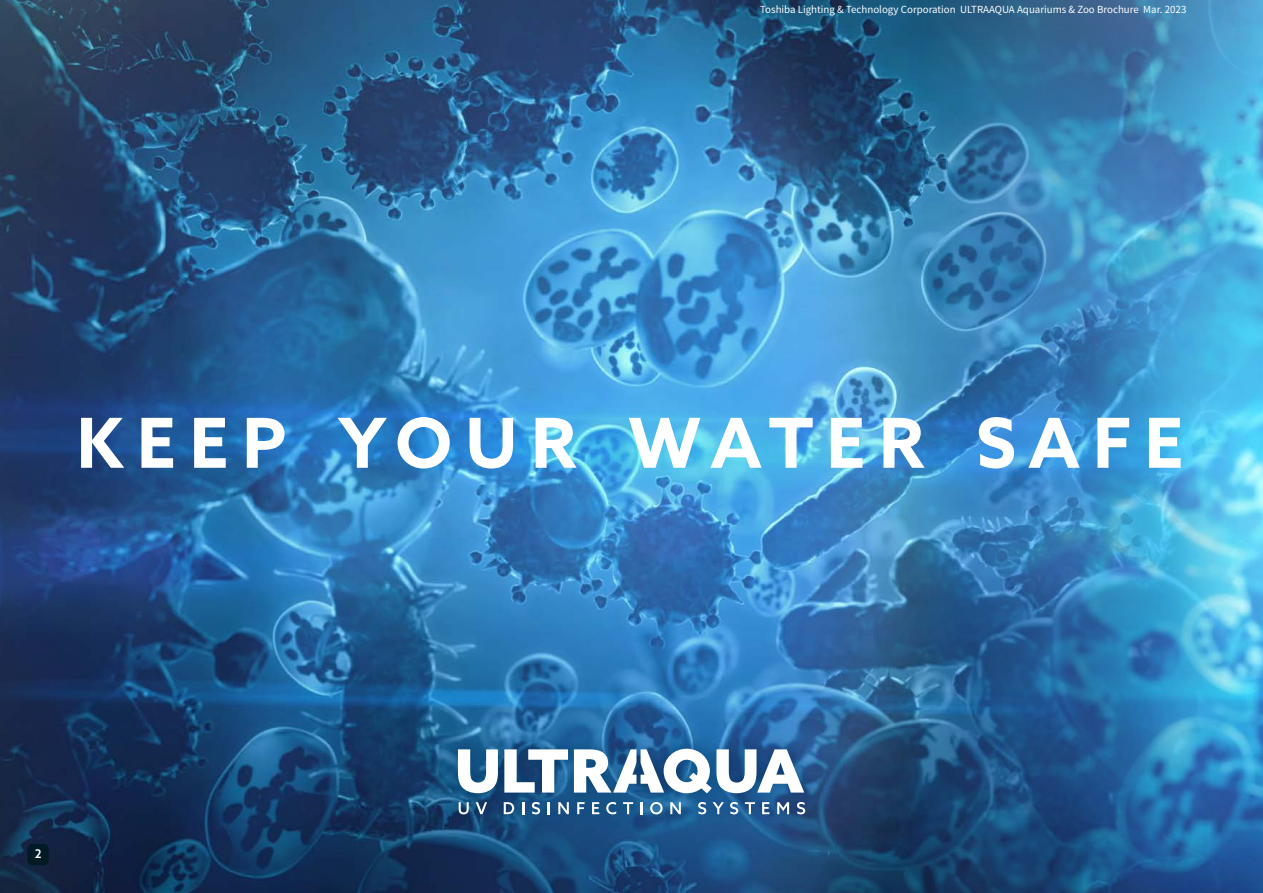
<style>
.page{position:relative;width:1263px;height:893px;background:#fff}
.page>*{position:absolute;margin:0;border:0;box-sizing:border-box;transform-origin:0 0}
.t1{font:700 69px "Azo Sans";letter-spacing:.19em;color:#fff}
.t2{font:500 12px "Azo Sans";color:#fff}
.t3{font:9.75px "Toshiba Sans JP";color:#fff}
</style>
<div class="page">
<img style="left:0;top:0;width:906px;height:893px">
<img style="left:906px;top:0;width:357px;height:893px">
<div style="left:444px;top:735px;width:374px;height:93px;background:#003864;opacity:.75"></div>
<svg style="left:459px;top:802px;width:10px;height:12px"></svg>
<svg style="left:476px;top:802px;width:11px;height:12px"></svg>
<svg style="left:504px;top:802px;width:10px;height:12px"></svg>
<svg style="left:522px;top:802px;width:2px;height:12px"></svg>
<svg style="left:532px;top:802px;width:8px;height:12px"></svg>
<svg style="left:548px;top:802px;width:2px;height:12px"></svg>
<svg style="left:558px;top:802px;width:11px;height:12px"></svg>
<svg style="left:577px;top:802px;width:8px;height:12px"></svg>
<svg style="left:592px;top:802px;width:7px;height:12px"></svg>
<svg style="left:606px;top:802px;width:10px;height:12px"></svg>
<svg style="left:623px;top:802px;width:10px;height:12px"></svg>
<svg style="left:640px;top:802px;width:2px;height:12px"></svg>
<svg style="left:650px;top:802px;width:12px;height:12px"></svg>
<svg style="left:670px;top:802px;width:11px;height:12px"></svg>
<svg style="left:698px;top:802px;width:8px;height:12px"></svg>
<svg style="left:713px;top:802px;width:11px;height:12px"></svg>
<svg style="left:730px;top:802px;width:8px;height:12px"></svg>
<svg style="left:745px;top:802px;width:10px;height:12px"></svg>
<svg style="left:762px;top:802px;width:7px;height:12px"></svg>
<svg style="left:777px;top:802px;width:12px;height:12px"></svg>
<svg style="left:797px;top:802px;width:8px;height:12px"></svg>
<svg style="left:458px;top:749px;width:346px;height:44px"></svg>
<div style="left:27px;top:844px;width:22px;height:21px;background:#001a26;border-radius:5px"></div>
<p class="t3" style="left:760px;top:4px;width:428px">Toshiba Lighting &amp; Technology Corporation ULTRAAQUA Aquariums &amp; Zoo Brochure Mar. 2023</p>
<h1 class="t1" style="left:77px;top:397px;width:1108px">KEEP YOUR WATER SAFE</h1>
<p class="t2" style="left:35px;top:846px;width:8px">2</p>
</div>
